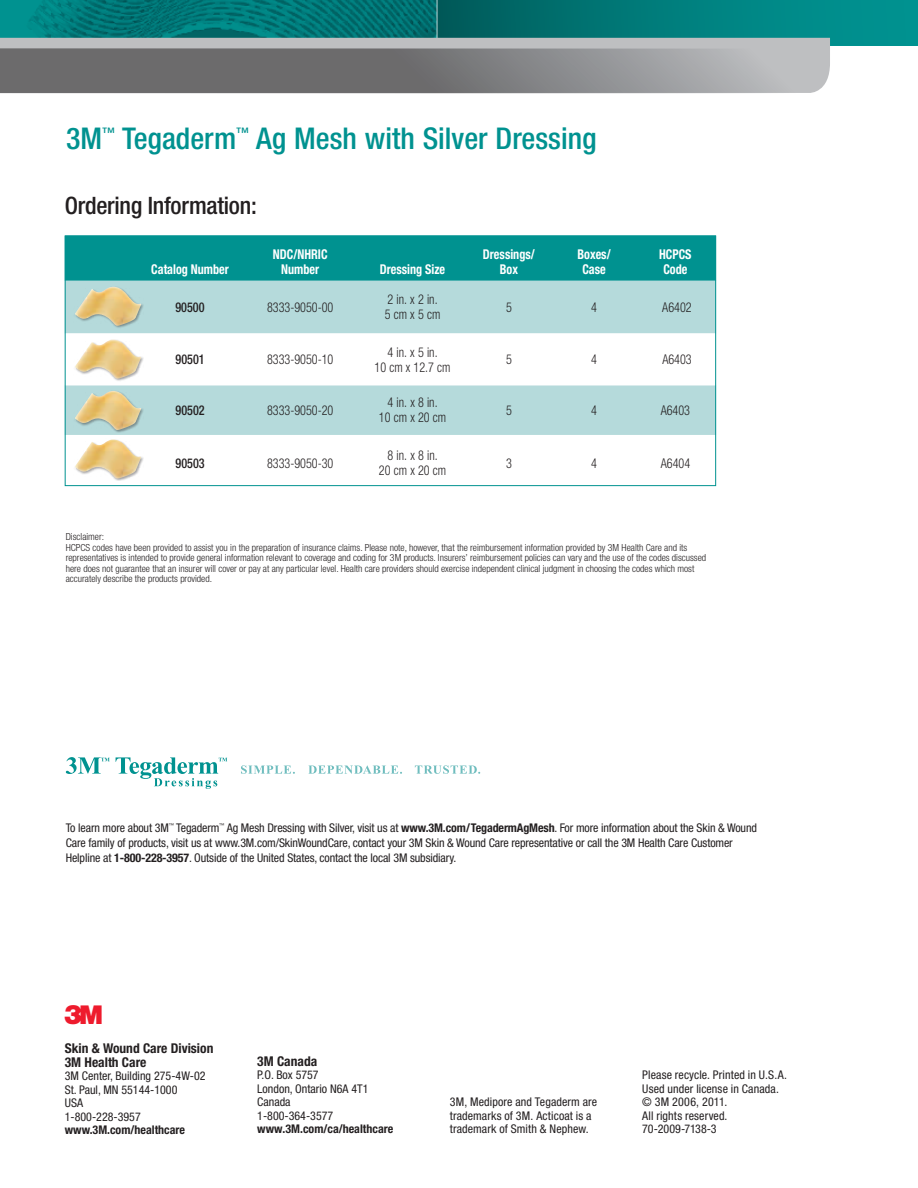
<style>
.page{position:relative;width:918px;height:1188px;background:#fff}
.page>*{position:absolute;margin:0;border:0;box-sizing:border-box;transform-origin:0 0}
.t1{font:500 condensed 30px "Helvetica Neue";color:#009290}
.t2{font:27px "Logo 3 M Font";color:#ee1b2d}
.t3{font:500 condensed 24px "Helvetica Neue";letter-spacing:-.01em;color:#231f20}
.t4{font:300 condensed 13.5px/15px "Helvetica Neue LT Std";color:#231f20;text-align:center;scale:.9 1}
.t5{font:700 condensed 13.5px/15px "Helvetica Neue LT Std";color:#fff;text-align:center;scale:.9 1}
.t6{font:700 condensed 13.5px/13.5px "Helvetica Neue";color:#231f20}
.t7{font:500 condensed 13.5px "Helvetica Neue LT Std";color:#231f20;scale:.9 1}
.t8{font:500 condensed 13.2px "Helvetica Neue";color:#009290}
.t9{font:condensed 12px/15px "Helvetica Neue LT Std";letter-spacing:-.01em;color:#231f20}
.t10{font:condensed 12px/13.5px "Helvetica Neue";letter-spacing:.005em;color:#231f20}
.t11{font:700 condensed 12px "Helvetica Neue";color:#231f20}
.t12{font:300 condensed 9.75px/10.5px "Helvetica Neue LT Std";color:#231f20}
.t13{font:condensed 5.25px "Helvetica Neue LT Std";color:#231f20}
.s1{font-weight:700}
</style>
<div class="page">
<div style="left:65px;top:235px;width:651px;height:46px;background:#009290"></div>
<div style="left:67px;top:281px;width:647px;height:52px;background:#b5dadb"></div>
<svg style="left:65px;top:333px;width:651px;height:154px"></svg>
<svg style="left:66px;top:757px;width:44px;height:17px"></svg>
<svg style="left:241px;top:765px;width:54px;height:9px"></svg>
<svg style="left:308px;top:765px;width:94px;height:9px"></svg>
<svg style="left:415px;top:765px;width:65px;height:9px"></svg>
<svg style="left:116px;top:757px;width:111px;height:32px"></svg>
<svg style="left:438px;top:0;width:480px;height:45px;background:#007c7b"></svg>
<img style="left:0;top:0;width:436px;height:38px">
<div style="left:0;top:38px;width:830px;height:10px;background:#bebfc1"></div>
<svg style="left:0;top:48px;width:830px;height:45px;background:#828284"></svg>
<div style="left:65px;top:236px;width:651px;height:250px;border:1px solid #009290"></div>
<div style="left:74px;top:286px;width:70px;height:42px;background:#231f20;opacity:.4"></div>
<img style="left:75px;top:287px;width:66px;height:39px">
<div style="left:74px;top:339px;width:70px;height:42px;background:#231f20;opacity:.4"></div>
<img style="left:75px;top:340px;width:66px;height:39px">
<div style="left:74px;top:390px;width:70px;height:43px;background:#231f20;opacity:.4"></div>
<img style="left:75px;top:391px;width:66px;height:39px">
<div style="left:74px;top:439px;width:70px;height:42px;background:#231f20;opacity:.4"></div>
<img style="left:75px;top:440px;width:66px;height:39px">
<h1 class="t1" style="left:66px;top:120px;width:38px">3M</h1>
<h3 class="t8" style="left:102px;top:124px;width:15px">™</h3>
<h1 class="t1" style="left:122px;top:120px;width:116px">Tegaderm</h1>
<h3 class="t8" style="left:236px;top:124px;width:15px">™</h3>
<h1 class="t1" style="left:256px;top:120px;width:342px">Ag Mesh with Silver Dressing</h1>
<h3 class="t3" style="left:65px;top:191px;width:194px">Ordering Information:</h3>
<h3 class="t5" style="left:151px;top:262px;width:88px">Catalog Number</h3>
<h3 class="t5" style="left:273px;top:247px;width:62px">NDC/NHRIC<br>Number</h3>
<h3 class="t5" style="left:380px;top:262px;width:74px">Dressing Size</h3>
<h3 class="t5" style="left:483px;top:247px;width:59px">Dressings/<br>Box</h3>
<h3 class="t5" style="left:578px;top:247px;width:38px">Boxes/<br>Case</h3>
<h3 class="t5" style="left:659px;top:247px;width:38px">HCPCS<br>Code</h3>
<h3 class="t7" style="left:176px;top:299px;width:34px">90500</h3>
<h3 class="t4" style="left:267px;top:300px;width:75px">8333-9050-00</h3>
<h3 class="t4" style="left:385px;top:292px;width:63px;text-align:left">2 in. x 2 in.<br>5 cm x 5 cm</h3>
<h3 class="t4" style="left:506px;top:300px;width:8px">5</h3>
<h3 class="t4" style="left:591px;top:300px;width:8px">4</h3>
<h3 class="t4" style="left:662px;top:300px;width:34px">A6402</h3>
<h3 class="t7" style="left:176px;top:351px;width:34px">90501</h3>
<h3 class="t4" style="left:267px;top:352px;width:75px">8333-9050-10</h3>
<h3 class="t4" style="left:375px;top:344px;width:86px">4 in. x 5 in.<br>10 cm x 12.7 cm</h3>
<h3 class="t4" style="left:506px;top:352px;width:8px">5</h3>
<h3 class="t4" style="left:591px;top:352px;width:8px">4</h3>
<h3 class="t4" style="left:662px;top:352px;width:34px">A6403</h3>
<h3 class="t7" style="left:176px;top:402px;width:34px">90502</h3>
<h3 class="t4" style="left:267px;top:403px;width:75px">8333-9050-20</h3>
<h3 class="t4" style="left:379px;top:395px;width:76px">4 in. x 8 in.<br>10 cm x 20 cm</h3>
<h3 class="t4" style="left:506px;top:403px;width:8px">5</h3>
<h3 class="t4" style="left:591px;top:403px;width:8px">4</h3>
<h3 class="t4" style="left:661px;top:403px;width:34px">A6403</h3>
<h3 class="t7" style="left:176px;top:455px;width:34px">90503</h3>
<h3 class="t4" style="left:267px;top:455px;width:75px">8333-9050-30</h3>
<h3 class="t4" style="left:379px;top:448px;width:76px">8 in. x 8 in.<br>20 cm x 20 cm</h3>
<h3 class="t4" style="left:506px;top:455px;width:8px">3</h3>
<h3 class="t4" style="left:591px;top:455px;width:8px">4</h3>
<h3 class="t4" style="left:661px;top:455px;width:34px">A6404</h3>
<p class="t12" style="left:66px;top:532px;width:642px">Disclaimer:<br>HCPCS codes have been provided to assist you in the preparation of insurance claims. Please note, however, that the reimbursement information provided by 3M Health Care and its representatives is intended to provide general information relevant to coverage and coding for 3M products. Insurers’ reimbursement policies can vary and the use of the codes discussed here does not guarantee that an insurer will cover or pay at any particular level. Health care providers should exercise independent clinical judgment in choosing the codes which most accurately describe the products provided.</p>
<p class="t9" style="left:66px;top:820px;width:693px;text-indent:161px">Ag Mesh Dressing with Silver, visit us at <span class="s1">www.3M.com/TegadermAgMesh</span>. For more information about the Skin &amp; Wound<br>Care family of products, visit us at www.3M.com/SkinWoundCare, contact your 3M Skin &amp; Wound Care representative or call the 3M Health Care Customer<br>Helpline at <span class="s1">1-800-228-3957</span>. Outside of the United States, contact the local 3M subsidiary.</p>
<p class="t9" style="left:66px;top:820px;width:105px">To learn more about 3M</p>
<p class="t13" style="left:169px;top:822px;width:7px">™</p>
<p class="t9" style="left:176px;top:820px;width:45px">Tegaderm</p>
<p class="t13" style="left:219px;top:822px;width:7px">™</p>
<h2 class="t2" style="left:65px;top:1001px;width:45px">3</h2>
<h3 class="t6" style="left:65px;top:1041px;width:150px">Skin &amp; Wound Care Division<br>3M Health Care</h3>
<p class="t10" style="left:65px;top:1069px;width:142px">3M Center, Building 275-4W-02<br>St. Paul, MN 55144-1000<br>USA<br>1-800-228-3957</p>
<p class="t11" style="left:65px;top:1123px;width:122px">www.3M.com/healthcare</p>
<h3 class="t6" style="left:257px;top:1054px;width:61px">3M Canada</h3>
<p class="t10" style="left:257px;top:1068px;width:113px">P.O. Box 5757<br>London, Ontario N6A 4T1<br>Canada<br>1-800-364-3577</p>
<p class="t11" style="left:257px;top:1122px;width:138px">www.3M.com/ca/healthcare</p>
<p class="t10" style="left:450px;top:1095px;width:149px">3M, Medipore and Tegaderm are trademarks of 3M. Acticoat is a trademark of Smith &amp; Nephew.</p>
<p class="t10" style="left:642px;top:1068px;width:146px">Please recycle. Printed in U.S.A.<br>Used under license in Canada. © 3M 2006, 2011.<br>All rights reserved.<br>70-2009-7138-3</p>
</div>
